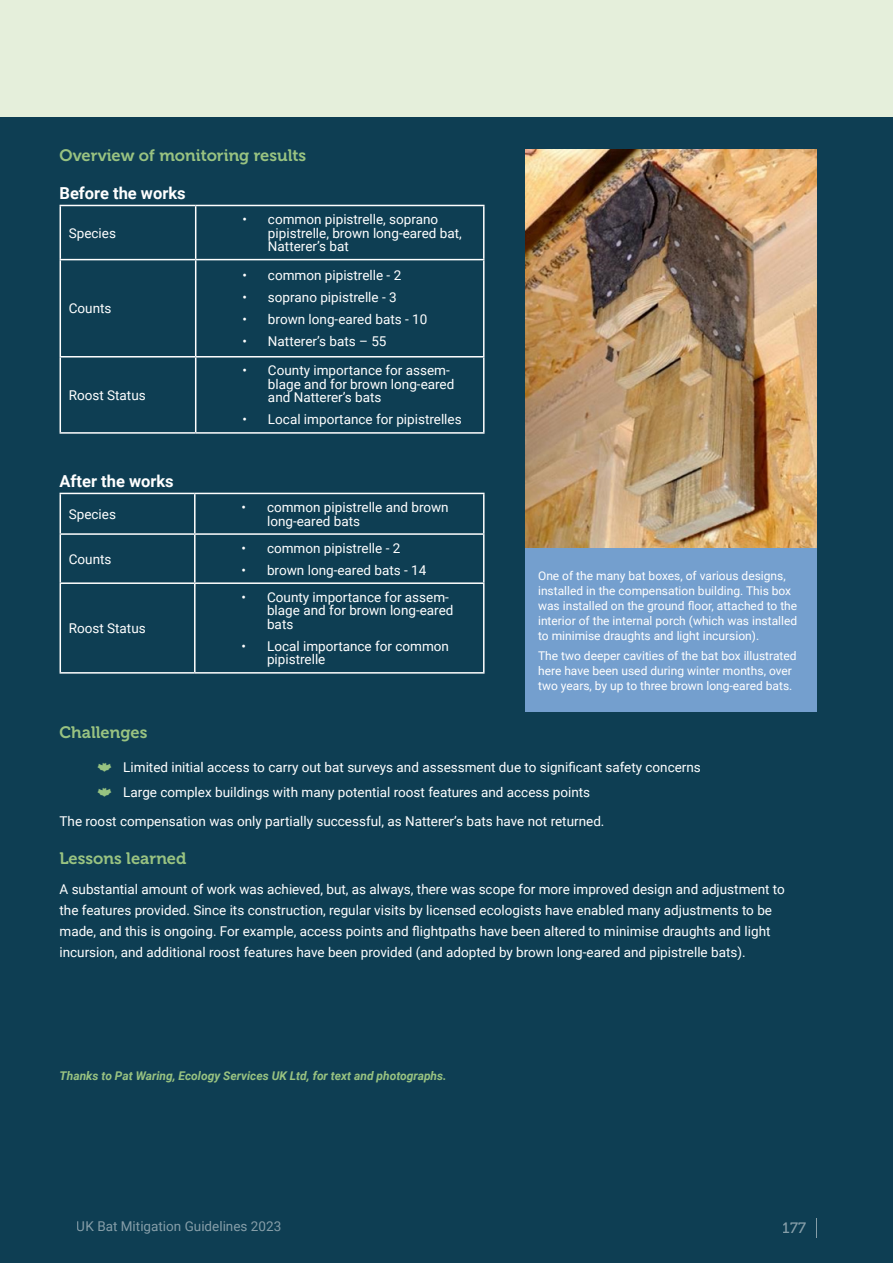
<style>
.page{position:relative;width:893px;height:1263px;background:#e5efdb}
.page>*{position:absolute;margin:0;border:0;box-sizing:border-box;transform-origin:0 0}
.t1{font:16.5px "Museo 700";color:#99c381}
.t2{font:700 16.5px "Roboto";color:#fff}
.t3{font:15px "Museo 500";color:#fff}
.t4{font:13.5px/13.5px "Roboto";color:#fff}
.t5{font:12px/15px "Roboto";color:#fff}
.t6{font:italic 700 12px "Roboto";color:#99c381}
</style>
<div class="page">
<div style="left:0;top:117px;width:893px;height:1146px;background:#0e3e53"></div>
<img style="left:526px;top:149px;width:290px;height:399px">
<div style="left:525px;top:548px;width:291px;height:164px;background:#749fce"></div>
<hr style="left:60px;top:205px;width:136px;height:1px;background:#fff">
<hr style="left:60px;top:206px;width:1px;height:53px;background:#fff">
<hr style="left:196px;top:205px;width:289px;height:1px;background:#fff">
<hr style="left:195px;top:206px;width:1px;height:53px;background:#fff">
<hr style="left:483px;top:206px;width:2px;height:53px;background:#fff">
<hr style="left:60px;top:259px;width:136px;height:1px;background:#fff">
<hr style="left:60px;top:260px;width:1px;height:96px;background:#fff">
<hr style="left:196px;top:259px;width:289px;height:1px;background:#fff">
<hr style="left:195px;top:260px;width:1px;height:96px;background:#fff">
<hr style="left:483px;top:260px;width:2px;height:96px;background:#fff">
<hr style="left:60px;top:356px;width:136px;height:1px;background:#fff">
<hr style="left:60px;top:357px;width:1px;height:75px;background:#fff">
<hr style="left:196px;top:356px;width:289px;height:1px;background:#fff">
<hr style="left:195px;top:357px;width:1px;height:75px;background:#fff">
<hr style="left:483px;top:357px;width:2px;height:75px;background:#fff">
<hr style="left:60px;top:432px;width:136px;height:2px;background:#fff">
<hr style="left:196px;top:432px;width:289px;height:2px;background:#fff">
<hr style="left:60px;top:493px;width:135px;height:1px;background:#fff">
<hr style="left:60px;top:494px;width:1px;height:39px;background:#fff">
<hr style="left:195px;top:493px;width:290px;height:1px;background:#fff">
<hr style="left:194px;top:494px;width:2px;height:39px;background:#fff">
<hr style="left:483px;top:494px;width:2px;height:39px;background:#fff">
<hr style="left:60px;top:533px;width:135px;height:2px;background:#fff">
<hr style="left:60px;top:535px;width:1px;height:47px;background:#fff">
<hr style="left:195px;top:533px;width:290px;height:2px;background:#fff">
<hr style="left:194px;top:535px;width:2px;height:47px;background:#fff">
<hr style="left:483px;top:535px;width:2px;height:47px;background:#fff">
<hr style="left:60px;top:582px;width:135px;height:2px;background:#fff">
<hr style="left:60px;top:584px;width:1px;height:88px;background:#fff">
<hr style="left:195px;top:582px;width:290px;height:2px;background:#fff">
<hr style="left:194px;top:584px;width:2px;height:88px;background:#fff">
<hr style="left:483px;top:584px;width:2px;height:88px;background:#fff">
<hr style="left:60px;top:672px;width:135px;height:2px;background:#fff">
<hr style="left:195px;top:672px;width:290px;height:2px;background:#fff">
<svg style="left:816px;top:1218px;width:1px;height:20px"></svg>
<p class="t1" style="left:60px;top:146px;width:248px">Overview of monitoring results</p>
<p class="t2" style="left:60px;top:181px;width:128px">Before the works</p>
<p class="t4" style="left:69px;top:226px;width:49px">Species</p>
<p class="t4" style="left:268px;top:212px;width:195px;text-indent:-26px">• common pipistrelle, soprano pipistrelle, brown long-eared bat,<br>Natterer’s bat</p>
<p class="t4" style="left:69px;top:301px;width:44px">Counts</p>
<p class="t4" style="left:69px;top:388px;width:79px">Roost Status</p>
<p class="t4" style="left:242px;top:268px;width:160px">• common pipistrelle - 2</p>
<p class="t4" style="left:242px;top:290px;width:156px">• soprano pipistrelle - 3</p>
<p class="t4" style="left:242px;top:312px;width:186px">• brown long-eared bats - 10</p>
<p class="t4" style="left:242px;top:334px;width:146px">• Natterer’s bats – 55</p>
<p class="t4" style="left:268px;top:363px;width:188px;text-indent:-26px">• County importance for assem&shy;blage and for brown long-eared and Natterer’s bats</p>
<p class="t4" style="left:242px;top:412px;width:221px">• Local importance for pipistrelles</p>
<p class="t2" style="left:60px;top:469px;width:116px">After the works</p>
<p class="t4" style="left:69px;top:507px;width:49px">Species</p>
<p class="t4" style="left:267px;top:500px;width:183px;text-indent:-26px">• common pipistrelle and brown long-eared bats</p>
<p class="t4" style="left:69px;top:552px;width:44px">Counts</p>
<p class="t4" style="left:242px;top:541px;width:160px">• common pipistrelle - 2</p>
<p class="t4" style="left:242px;top:563px;width:186px">• brown long-eared bats - 14</p>
<p class="t4" style="left:69px;top:621px;width:79px">Roost Status</p>
<p class="t4" style="left:267px;top:590px;width:188px;text-indent:-26px">• County importance for assem&shy;blage and for brown long-eared bats</p>
<p class="t4" style="left:267px;top:639px;width:183px;text-indent:-26px">• Local importance for common pipistrelle</p>
<p class="t5" style="left:538px;top:568px;width:261px">One of the many bat boxes, of various designs, installed in the compensation building. This box was installed on the ground floor, attached to the interior of the internal porch (which was installed to minimise draughts and light incursion).</p>
<p class="t5" style="left:538px;top:647px;width:260px">The two deeper cavities of the bat box illustrated here have been used during winter months, over two years, by up to three brown long-eared bats.</p>
<p class="t1" style="left:60px;top:723px;width:89px">Challenges</p>
<p class="t4" style="left:123px;top:754px;width:579px;line-height:25px">Limited initial access to carry out bat surveys and assessment due to significant safety concerns<br>Large complex buildings with many potential roost features and access points</p>
<p class="t4" style="left:60px;top:814px;width:546px">The roost compensation was only partially successful, as Natterer’s bats have not returned.</p>
<p class="t1" style="left:60px;top:849px;width:128px">Lessons learned</p>
<p class="t4" style="left:60px;top:878px;width:727px;line-height:21px">A substantial amount of work was achieved, but, as always, there was scope for more improved design and adjustment to the features provided. Since its construction, regular visits by licensed ecologists have enabled many adjustments to be made, and this is ongoing. For example, access points and flightpaths have been altered to minimise draughts and light incursion, and additional roost features have been provided (and adopted by brown long-eared and pipistrelle bats).</p>
<p class="t6" style="left:60px;top:1067px;width:389px">Thanks to Pat Waring, Ecology Services UK Ltd, for text and photographs.</p>
<p class="t4" style="left:77px;top:1219px;width:206px">UK Bat Mitigation Guidelines 2023</p>
<p class="t3" style="left:783px;top:1219px;width:25px">177</p>
</div>
